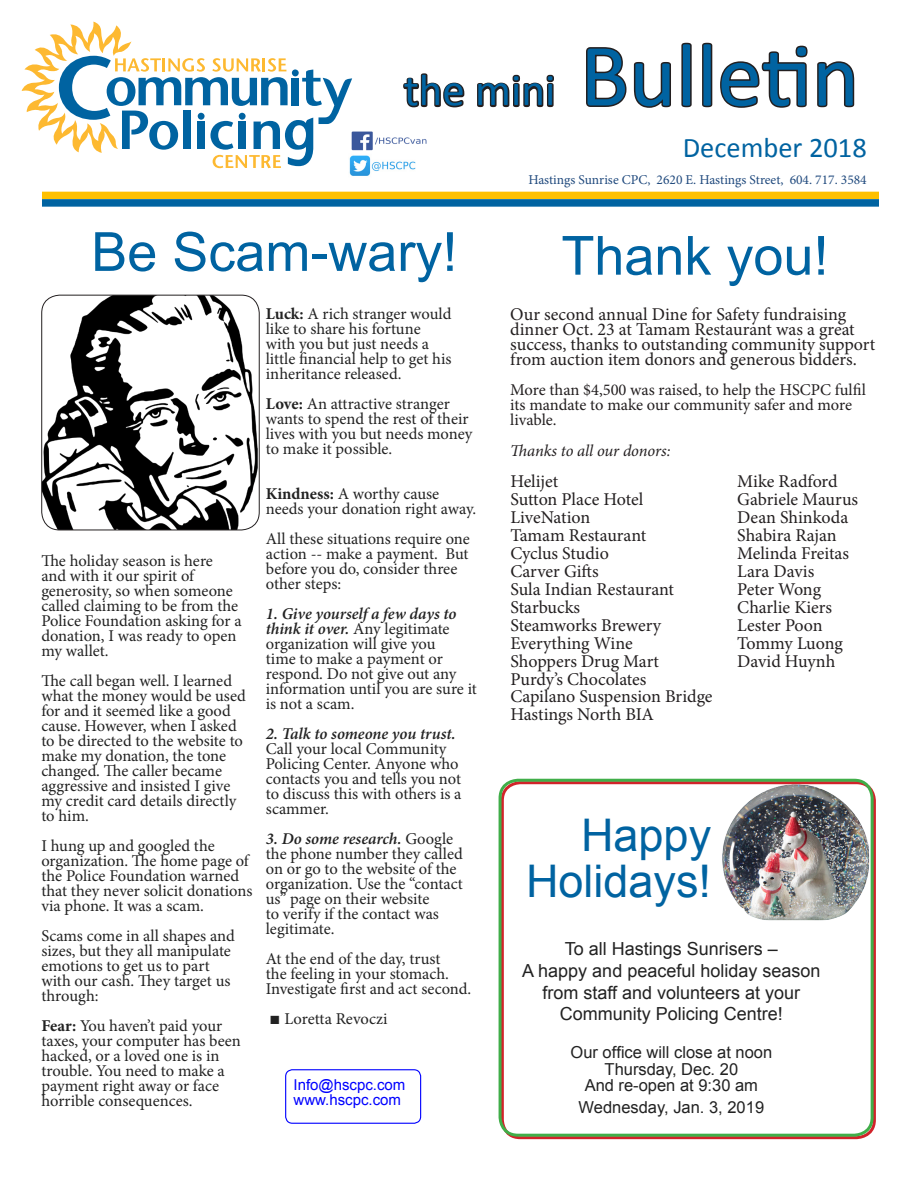
<style>
.page{position:relative;width:918px;height:1188px;background:#fff}
.page>*{position:absolute;margin:0;border:0;box-sizing:border-box;transform-origin:0 0}
.t1{font:90px "Calibri";color:#0063a1}
.t2{font:54px "Arial";color:#0063a1}
.t3{font:45px "Arial";color:#0063a1}
.t4{font:45px "Calibri";color:#0063a1}
.t5{font:28.5px "Calibri";color:#0063a1}
.t6{font:18px/15px "Minion Pro";letter-spacing:-.005em;color:#231f20}
.t7{font:18px "Arial";color:#222}
.t8{font:16.5px/15px "Minion Pro";letter-spacing:-.005em;color:#222}
.t9{font:16.5px/15px "Minion Pro";letter-spacing:-.005em;color:#231f20}
.t10{font:16.5px "Arial";color:#222}
.t11{font:italic 16.5px "Minion Pro";letter-spacing:-.01em;color:#231f20}
.t12{font:15px "Arial";color:#00f}
.t13{font:13.5px "Minion Pro";color:#1f497d}
.s1{font-weight:700}
.s2{font-weight:600;font-style:italic}
.s3{font-family:"Times New Roman";font-size:18px}
</style>
<div class="page">
<svg style="left:22px;top:22px;width:330px;height:146px"></svg>
<div style="left:292px;top:69px;width:7px;height:7px;background:#0063a1;border-radius:50%"></div>
<div style="left:239px;top:113px;width:7px;height:7px;background:#0063a1;border-radius:50%"></div>
<div style="left:198px;top:122px;width:7px;height:27px;background:#0063a1"></div>
<div style="left:198px;top:113px;width:7px;height:7px;background:#0063a1;border-radius:50%"></div>
<svg style="left:586px;top:42px;width:106px;height:66px"></svg>
<svg style="left:702px;top:42px;width:153px;height:66px"></svg>
<svg style="left:403px;top:73px;width:62px;height:35px"></svg>
<svg style="left:477px;top:74px;width:77px;height:34px"></svg>
<div style="left:42px;top:192px;width:837px;height:7px;background:#ffc000"></div>
<div style="left:42px;top:199px;width:837px;height:8px;background:#0063a1"></div>
<img style="left:348px;top:128px;width:79px;height:26px">
<img style="left:349px;top:153px;width:67px;height:23px">
<div style="left:285px;top:1069px;width:136px;height:55px;border:1px solid #00f;border-radius:7px"></div>
<img style="left:42px;top:295px;width:216px;height:235px">
<div style="left:41px;top:295px;width:219px;height:235px;border:1px solid #231f20;border-radius:18px"></div>
<img style="left:722px;top:785px;width:147px;height:135px">
<div style="left:501px;top:781px;width:375px;height:358px;border:3px solid #d1232a;border-radius:18px"></div>
<div style="left:499px;top:779px;width:375px;height:358px;border:3px solid #40ae49;border-radius:18px"></div>
<p class="t1" style="left:580px;top:19px;width:281px">Bulletin</p>
<p class="t5" style="left:683px;top:130px;width:186px">December 2018</p>
<p class="t13" style="left:528px;top:171px;width:340px">Hastings Sunrise CPC, 2620 E. Hastings Street, 604. 717. 3584</p>
<p class="t4" style="left:404px;top:62px;width:153px">the mini</p>
<p class="t2" style="left:91px;top:217px;width:368px">Be Scam-wary!</p>
<p class="t8" style="left:41px;top:554px;width:202px">The holiday season is here and with it our spirit of generosity, so when someone called claiming to be from the<br>Police Foundation asking for a donation, I was ready to open my wallet.</p>
<p class="t8" style="left:41px;top:674px;width:206px">The call began well. I learned what the money would be used for and it seemed like a good cause. However, when I asked to be directed to the website to make my donation, the tone changed. The caller became aggressive and insisted I give my credit card details directly to him.</p>
<p class="t8" style="left:41px;top:839px;width:213px">I hung up and googled the organization. The home page of the Police Foundation warned that they never solicit donations via phone. It was a scam.</p>
<p class="t8" style="left:41px;top:929px;width:195px">Scams come in all shapes and sizes, but they all manipulate emotions to get us to part with our cash. They target us through:</p>
<p class="t8" style="left:41px;top:1019px;width:201px"><span class="s1">Fear:</span> You haven’t paid your taxes, your computer has been hacked, or a loved one is in trouble. You need to make a payment right away or face horrible consequences.</p>
<p class="t8" style="left:266px;top:306px;width:187px"><span class="s1">Luck:</span> A rich stranger would like to share his fortune with you but just needs a little financial help to get his inheritance released.</p>
<p class="t8" style="left:266px;top:396px;width:208px"><span class="s1">Love:</span> An attractive stranger wants to spend the rest of their lives with you but needs money to make it possible.</p>
<p class="t8" style="left:266px;top:486px;width:212px"><span class="s1">Kindness:</span> A worthy cause needs your donation right away.</p>
<p class="t8" style="left:266px;top:531px;width:206px">All these situations require one action -- make a payment. But before you do, consider three other steps:</p>
<p class="t8" style="left:266px;top:606px;width:213px"><span class="s2">1. Give yourself a few days to think it over.</span> Any legitimate organization will give you<br>time to make a payment or respond. Do not give out any information until you are sure it is not a scam.</p>
<p class="t8" style="left:266px;top:726px;width:197px"><span class="s2">2. Talk to someone you trust.<br></span>Call your local Community<br>Policing Center. Anyone who contacts you and tells you not to discuss this with others is a scammer.</p>
<p class="t8" style="left:266px;top:831px;width:199px"><span class="s2">3. Do some research.</span> Google the phone number they called on or go to the website of the organization. Use the “contact us” page on their website<br>to verify if the contact was legitimate.</p>
<p class="t8" style="left:266px;top:951px;width:207px">At the end of the day, trust<br>the feeling in your stomach.<br>Investigate first and act second.</p>
<p class="t8" style="left:270px;top:1011px;width:119px"><span class="s3">■</span> Loretta Revoczi</p>
<p class="t12" style="left:294px;top:1075px;width:113px">Info@hscpc.com</p>
<p class="t12" style="left:294px;top:1090px;width:109px">www.hscpc.com</p>
<p class="t2" style="left:561px;top:220px;width:269px">Thank you!</p>
<p class="t6" style="left:510px;top:307px;width:366px">Our second annual Dine for Safety fundraising dinner Oct. 23 at Tamam Restaurant was a great success, thanks to outstanding community support from auction item donors and generous bidders.</p>
<p class="t9" style="left:510px;top:382px;width:357px">More than $4,500 was raised, to help the HSCPC fulfil its mandate to make our community safer and more livable.</p>
<p class="t11" style="left:510px;top:440px;width:162px">Thanks to all our donors:</p>
<p class="t6" style="left:510px;top:474px;width:49px">Helijet</p>
<p class="t6" style="left:510px;top:490px;width:134px;line-height:18px">Sutton Place Hotel<br>LiveNation</p>
<p class="t6" style="left:510px;top:528px;width:137px">Tamam Restaurant</p>
<p class="t6" style="left:510px;top:546px;width:100px">Cyclus Studio</p>
<p class="t6" style="left:510px;top:564px;width:90px">Carver Gifts</p>
<p class="t6" style="left:510px;top:582px;width:165px">Sula Indian Restaurant</p>
<p class="t6" style="left:510px;top:600px;width:71px">Starbucks</p>
<p class="t6" style="left:510px;top:618px;width:152px">Steamworks Brewery</p>
<p class="t6" style="left:510px;top:636px;width:124px">Everything Wine</p>
<p class="t6" style="left:510px;top:652px;width:150px;line-height:18px">Shoppers Drug Mart<br>Purdy’s Chocolates</p>
<p class="t6" style="left:510px;top:689px;width:204px">Capilano Suspension Bridge</p>
<p class="t6" style="left:510px;top:707px;width:145px">Hastings North BIA</p>
<p class="t6" style="left:737px;top:474px;width:102px">Mike Radford</p>
<p class="t6" style="left:737px;top:492px;width:122px">Gabriele Maurus</p>
<p class="t6" style="left:737px;top:510px;width:113px">Dean Shinkoda</p>
<p class="t6" style="left:737px;top:528px;width:101px">Shabira Rajan</p>
<p class="t6" style="left:737px;top:546px;width:113px">Melinda Freitas</p>
<p class="t6" style="left:737px;top:564px;width:79px">Lara Davis</p>
<p class="t6" style="left:737px;top:582px;width:85px">Peter Wong</p>
<p class="t6" style="left:737px;top:600px;width:96px">Charlie Kiers</p>
<p class="t6" style="left:737px;top:618px;width:87px">Lester Poon</p>
<p class="t6" style="left:737px;top:636px;width:107px">Tommy Luong</p>
<p class="t6" style="left:737px;top:654px;width:100px">David Huynh</p>
<p class="t3" style="left:581px;top:805px;width:132px">Happy</p>
<p class="t3" style="left:526px;top:852px;width:187px">Holidays!</p>
<p class="t7" style="left:565px;top:937px;width:215px">To all Hastings Sunrisers –</p>
<p class="t7" style="left:522px;top:959px;width:300px">A happy and peaceful holiday season</p>
<p class="t7" style="left:542px;top:980px;width:259px">from staff and volunteers at your</p>
<p class="t7" style="left:560px;top:1002px;width:225px">Community Policing Centre!</p>
<p class="t10" style="left:571px;top:1042px;width:203px">Our office will close at noon</p>
<p class="t10" style="left:605px;top:1058px;width:135px">Thursday, Dec. 20</p>
<p class="t10" style="left:585px;top:1075px;width:175px">And re-open at 9:30 am</p>
<p class="t10" style="left:579px;top:1096px;width:187px">Wednesday, Jan. 3, 2019</p>
</div>
